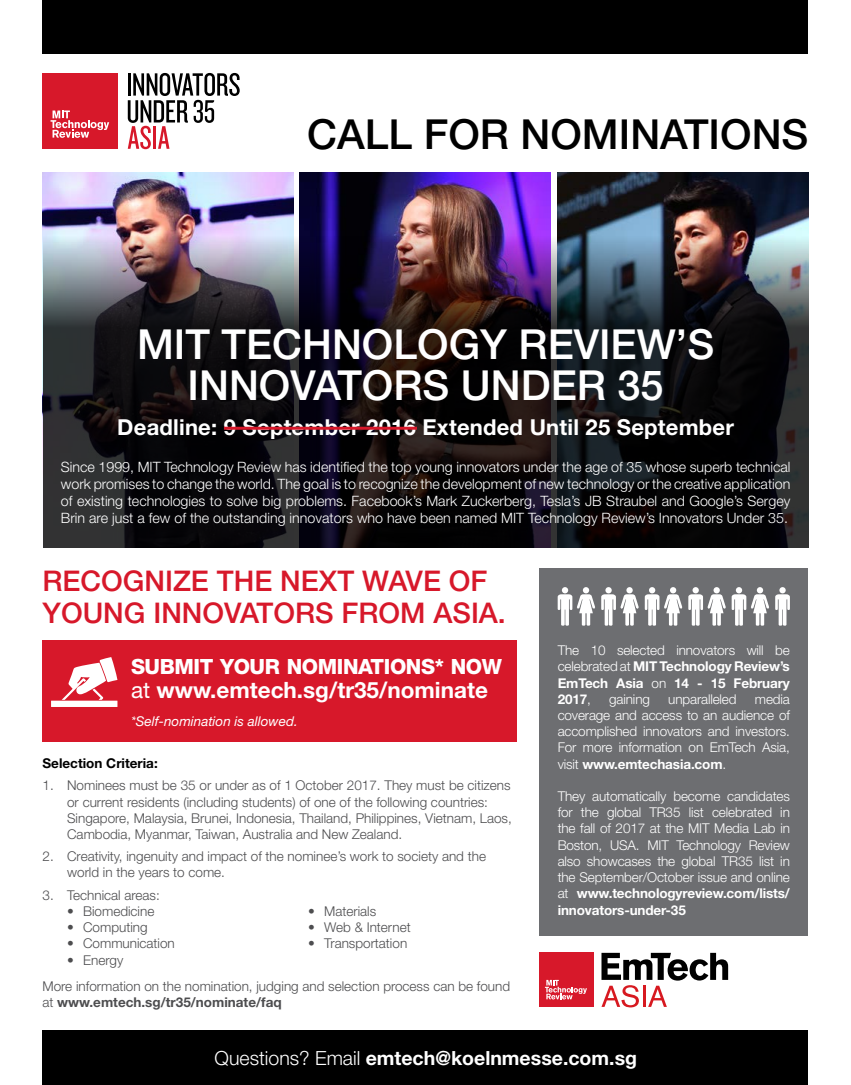
<style>
.page{position:relative;width:851px;height:1085px;background:#fff}
.page>*{position:absolute;margin:0;border:0;box-sizing:border-box;transform-origin:0 0}
.t1{font:500 41.4px/41.4px "Helvetica Neue";color:#fff;text-align:center}
.t2{font:500 41.4px "Helvetica Neue";color:#000}
.t3{font:500 28.5px/31.5px "Helvetica Neue";color:#d7182a}
.t4{font:700 22.5px "Helvetica Neue";color:#fff}
.t5{font:700 22.05px "Helvetica Neue";letter-spacing:.01em;color:#fff}
.t6{font:800 21px "Helvetica Neue";letter-spacing:-.02em;color:#fff}
.t7{font:700 19.5px "Helvetica Neue";color:#fff}
.t8{font:300 14.25px/17.1px "Helvetica Neue";color:#fff;text-align:justify}
.t9{font:300 13.5px/16.2px "Helvetica Neue";color:#4d4d4f}
.t10{font:300 13.5px/16.2px "Helvetica Neue";letter-spacing:-.01em;color:#fff;text-align:justify}
.t11{font:700 13.5px/16.2px "Helvetica Neue";letter-spacing:-.01em;color:#fff;text-align:justify}
.t12{font:italic 13.5px "Helvetica Neue";color:#fff}
.t13{font:700 13.5px "Helvetica Neue";color:#000}
.s1{font-weight:400}
.s2{font-weight:700}
.s3{font-weight:300}
</style>
<div class="page">
<div style="left:43px;top:640px;width:474px;height:102px;background:#d7182a"></div>
<img style="left:557px;top:172px;width:251px;height:57px">
<img style="left:43px;top:172px;width:250px;height:57px">
<img style="left:300px;top:172px;width:251px;height:57px">
<div style="left:43px;top:73px;width:75px;height:76px;background:#d7182a"></div>
<svg style="left:51px;top:110px;width:58px;height:28px"></svg>
<svg style="left:128px;top:73px;width:112px;height:76px"></svg>
<div style="left:539px;top:569px;width:269px;height:366px;background:#6d6e71"></div>
<img style="left:43px;top:229px;width:765px;height:318px">
<div style="left:43px;top:1030px;width:765px;height:54px;background:#000"></div>
<div style="left:43px;top:0;width:765px;height:54px;background:#000"></div>
<div style="left:539px;top:952px;width:54px;height:54px;background:#d7182a"></div>
<svg style="left:545px;top:979px;width:42px;height:20px"></svg>
<svg style="left:601px;top:952px;width:127px;height:55px"></svg>
<svg style="left:51px;top:657px;width:66px;height:49px"></svg>
<div style="left:582px;top:587px;width:7px;height:6px;background:#fff;border-radius:50%"></div>
<svg style="left:557px;top:594px;width:38px;height:31px"></svg>
<div style="left:561px;top:587px;width:7px;height:6px;background:#fff;border-radius:50%"></div>
<svg style="left:601px;top:587px;width:37px;height:38px"></svg>
<svg style="left:644px;top:587px;width:38px;height:38px"></svg>
<svg style="left:688px;top:587px;width:37px;height:38px"></svg>
<div style="left:756px;top:587px;width:7px;height:6px;background:#fff;border-radius:50%"></div>
<svg style="left:731px;top:594px;width:38px;height:31px"></svg>
<div style="left:735px;top:587px;width:7px;height:6px;background:#fff;border-radius:50%"></div>
<svg style="left:775px;top:587px;width:14px;height:38px"></svg>
<hr style="left:224px;top:426px;width:193px;height:3px;background:#d7182a">
<h1 class="t2" style="left:307px;top:110px;width:502px">CALL FOR NOMINATIONS</h1>
<h1 class="t1" style="left:137px;top:322px;width:578px">MIT TECHNOLOGY REVIEW’S<br>INNOVATORS UNDER 35</h1>
<h3 class="t5" style="left:117px;top:414px;width:618px">Deadline: 9 September 2016 Extended Until 25 September</h3>
<p class="t8" style="left:61px;top:458px;width:731px">Since 1999, MIT Technology Review has identified the top young innovators under the age of 35 whose superb technical work promises to change the world. The goal is to recognize the development of new technology or the creative application of existing technologies to solve big problems. Facebook’s Mark Zuckerberg, Tesla’s JB Straubel and Google’s Sergey Brin are just a few of the outstanding innovators who have been named MIT Technology Review’s Innovators Under 35.</p>
<h2 class="t3" style="left:43px;top:565px;width:465px">RECOGNIZE THE NEXT WAVE OF<br>YOUNG INNOVATORS FROM ASIA.</h2>
<h3 class="t6" style="left:131px;top:653px;width:372px">SUBMIT YOUR NOMINATIONS* NOW</h3>
<h3 class="t4" style="left:131px;top:675px;width:358px"><span class="s1">at</span> www.emtech.sg/tr35/nominate</h3>
<p class="t12" style="left:131px;top:712px;width:168px">*Self-nomination is allowed.</p>
<p class="t13" style="left:43px;top:755px;width:117px">Selection Criteria:</p>
<p class="t9" style="left:67px;top:777px;width:446px;text-indent:-25px">1. Nominees must be 35 or under as of 1 October 2017. They must be citizens or current residents (including students) of one of the following countries:<br>Singapore, Malaysia, Brunei, Indonesia, Thailand, Philippines, Vietnam, Laos, Cambodia, Myanmar, Taiwan, Australia and New Zealand.</p>
<p class="t9" style="left:67px;top:847px;width:420px;text-indent:-25px">2. Creativity, ingenuity and impact of the nominee’s work to society and the world in the years to come.</p>
<p class="t9" style="left:43px;top:886px;width:119px">3. Technical areas:</p>
<p class="t9" style="left:67px;top:902px;width:89px">• Biomedicine</p>
<p class="t9" style="left:67px;top:918px;width:82px">• Computing</p>
<p class="t9" style="left:67px;top:934px;width:109px">• Communication</p>
<p class="t9" style="left:67px;top:951px;width:58px">• Energy</p>
<p class="t9" style="left:308px;top:902px;width:69px">• Materials</p>
<p class="t9" style="left:308px;top:918px;width:104px">• Web &amp; Internet</p>
<p class="t9" style="left:308px;top:934px;width:100px">• Transportation</p>
<p class="t9" style="left:43px;top:977px;width:469px">More information on the nomination, judging and selection process can be found at <span class="s2">www.emtech.sg/tr35/nominate/faq</span></p>
<p class="t11" style="left:557px;top:642px;width:234px"><span class="s3">The 10 selected innovators will be celebrated at</span> MIT Technology Review’s EmTech Asia <span class="s3">on</span> 14 - 15 February 2017<span class="s3">,</span></p>
<p class="t10" style="left:557px;top:690px;width:234px;text-indent:197px">media coverage and access to an audience of accomplished innovators and investors.<br>For more information on EmTech Asia, visit <span class="s2">www.emtechasia.com</span>.</p>
<p class="t10" style="left:557px;top:787px;width:234px">They automatically become candidates for the global TR35 list celebrated in the fall of 2017 at the MIT Media Lab in Boston, USA. MIT Technology Review also showcases the global TR35 list in the September/October issue and online at <span class="s2">www.technologyreview.com/lists/ innovators-under-35</span></p>
<p class="t10" style="left:609px;top:690px;width:42px">gaining</p>
<p class="t10" style="left:668px;top:690px;width:70px">unparalleled</p>
<h3 class="t7" style="left:215px;top:1045px;width:424px"><span class="s3">Questions? Email</span> emtech@koelnmesse.com.sg</h3>
</div>
